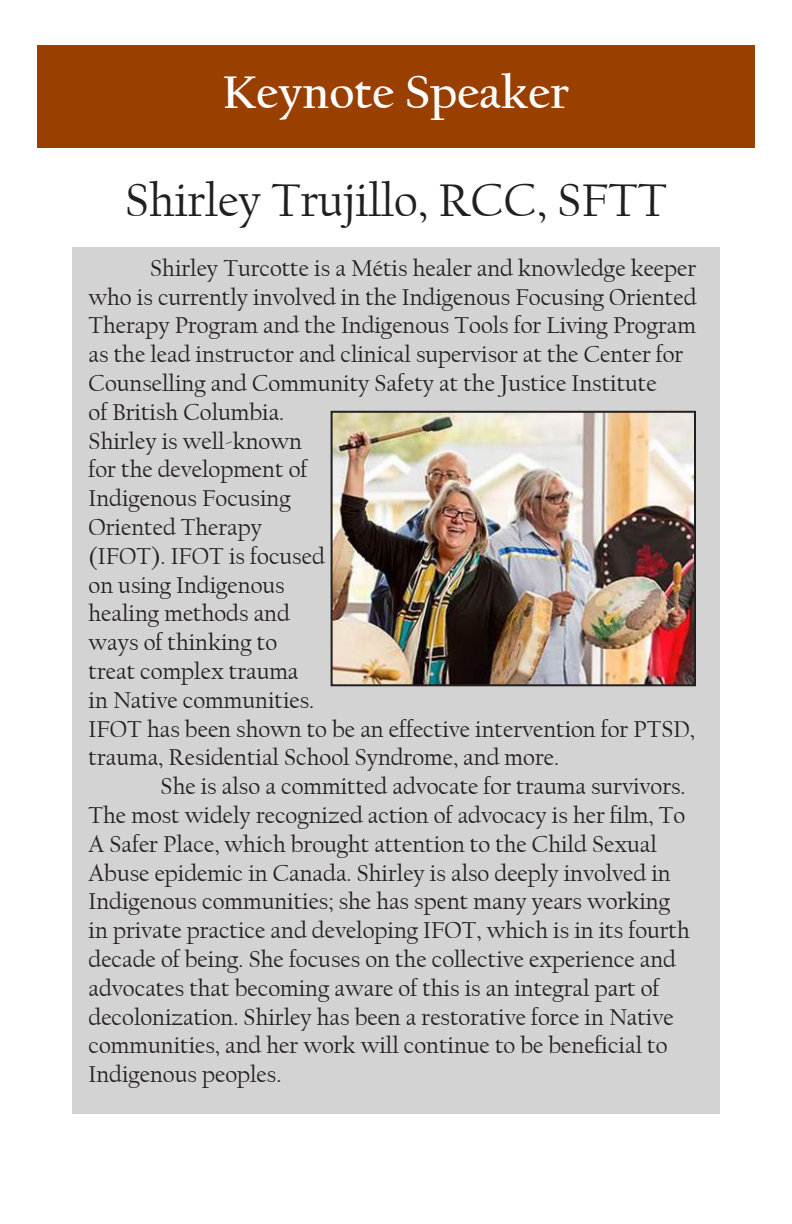
<style>
.page{position:relative;width:792px;height:1224px;background:#fff}
.page>*{position:absolute;margin:0;border:0;box-sizing:border-box;transform-origin:0 0}
.t1{font:48px "Californian FB";color:#231f20}
.Magazine_Headline{font:700 48px "Californian FB";color:#fff}
.t2{font:24px/28.8px "Californian FB";color:#231f20}
</style>
<div class="page">
<div style="left:72px;top:248px;width:648px;height:866px;background:#d3d3d3"></div>
<img style="left:334px;top:414px;width:359px;height:269px">
<div style="left:331px;top:411px;width:365px;height:275px;border:2px solid #231f20"></div>
<div style="left:37px;top:45px;width:718px;height:102px;background:#993f00"></div>
<p class="Magazine_Headline" style="left:223px;top:65px;width:348px">Keynote Speaker</p>
<p class="t1" style="left:125px;top:173px;width:544px">Shirley Trujillo, RCC, SFTT</p>
<p class="t2" style="left:89px;top:254px;width:609px;text-indent:62px">Shirley Turcotte is a Métis healer and knowledge keeper who is currently involved in the Indigenous Focusing Oriented Therapy Program and the Indigenous Tools for Living Program as the lead instructor and clinical supervisor at the Center for Counselling and Community Safety at the Justice Institute<br>of British Columbia.<br>Shirley is well-known<br>for the development of<br>Indigenous Focusing<br>Oriented Therapy<br>(IFOT). IFOT is focused<br>on using Indigenous<br>healing methods and<br>ways of thinking to<br>treat complex trauma<br>in Native communities.<br>IFOT has been shown to be an effective intervention for PTSD, trauma, Residential School Syndrome, and more.</p>
<p class="t2" style="left:89px;top:772px;width:603px;text-indent:72px">She is also a committed advocate for trauma survivors.<br>The most widely recognized action of advocacy is her film, To A Safer Place, which brought attention to the Child Sexual Abuse epidemic in Canada. Shirley is also deeply involved in Indigenous communities; she has spent many years working in private practice and developing IFOT, which is in its fourth decade of being. She focuses on the collective experience and advocates that becoming aware of this is an integral part of decolonization. Shirley has been a restorative force in Native communities, and her work will continue to be beneficial to Indigenous peoples.</p>
</div>
